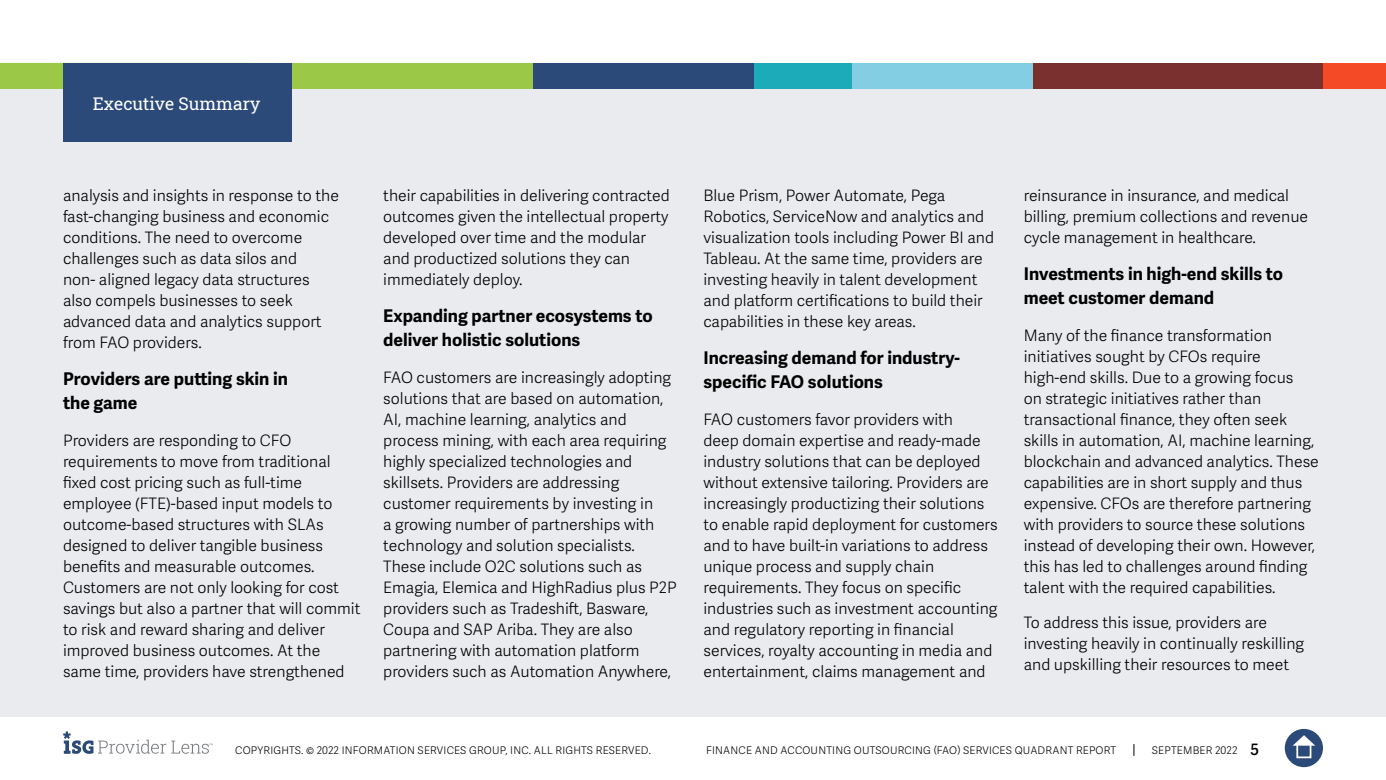
<style>
.page{position:relative;width:1386px;height:780px;background:#fff}
.page>*{position:absolute;margin:0;border:0;box-sizing:border-box;transform-origin:0 0}
.t1{font:700 17.5px/24.5px "Adelle Sans";color:#000101}
.t2{font:17.5px "Roboto Slab ISG P Regular";color:#fff}
.t3{font:300 15.75px/21px "Adelle Sans";color:#000}
.t4{font:300 10.5px "Adelle Sans";letter-spacing:.02em;color:#000}
.s1{font-weight:600;font-size:15.75px}
</style>
<div class="page">
<svg style="left:1133px;top:744px;width:1px;height:12px"></svg>
<div style="left:1285px;top:729px;width:38px;height:38px;background:#2b4a79;border-radius:50%"></div>
<svg style="left:1293px;top:735px;width:22px;height:10px"></svg>
<div style="left:1296px;top:743px;width:15px;height:15px;border:2px solid #fff"></div>
<svg style="left:63px;top:731px;width:150px;height:23px"></svg>
<div style="left:0;top:63px;width:1386px;height:654px;background:#e9ebee"></div>
<div style="left:0;top:63px;width:533px;height:25px;background:#9bc947"></div>
<div style="left:533px;top:63px;width:223px;height:25px;background:#2b4a79"></div>
<div style="left:850px;top:63px;width:184px;height:25px;background:#84cee3"></div>
<div style="left:1323px;top:63px;width:63px;height:25px;background:#f54a26"></div>
<div style="left:1033px;top:63px;width:290px;height:25px;background:#7a302e"></div>
<div style="left:754px;top:63px;width:98px;height:25px;background:#1cabb9"></div>
<div style="left:63px;top:63px;width:229px;height:79px;background:#2b4a79"></div>
<p class="t2" style="left:93px;top:91px;width:169px">Executive Summary</p>
<p class="t3" style="left:63px;top:185px;width:277px">analysis and insights in response to the fast-changing business and economic conditions. The need to overcome challenges such as data silos and<br>non- aligned legacy data structures also compels businesses to seek advanced data and analytics support from FAO providers.</p>
<p class="t1" style="left:63px;top:367px;width:227px">Providers are putting skin in the game</p>
<p class="t3" style="left:63px;top:430px;width:299px">Providers are responding to CFO requirements to move from traditional fixed cost pricing such as full-time employee (FTE)-based input models to outcome-based structures with SLAs designed to deliver tangible business benefits and measurable outcomes.<br>Customers are not only looking for cost savings but also a partner that will commit to risk and reward sharing and deliver improved business outcomes. At the same time, providers have strengthened</p>
<p class="t3" style="left:383px;top:185px;width:288px">their capabilities in delivering contracted outcomes given the intellectual property developed over time and the modular and productized solutions they can immediately deploy.</p>
<p class="t1" style="left:383px;top:304px;width:271px">Expanding partner ecosystems to deliver holistic solutions</p>
<p class="t3" style="left:383px;top:367px;width:295px">FAO customers are increasingly adopting solutions that are based on automation, AI, machine learning, analytics and process mining, with each area requiring highly specialized technologies and skillsets. Providers are addressing customer requirements by investing in<br>a growing number of partnerships with technology and solution specialists.<br>These include O2C solutions such as Emagia, Elemica and HighRadius plus P2P providers such as Tradeshift, Basware, Coupa and SAP Ariba. They are also partnering with automation platform providers such as Automation Anywhere,</p>
<p class="t3" style="left:703px;top:185px;width:292px">Blue Prism, Power Automate, Pega Robotics, ServiceNow and analytics and visualization tools including Power BI and Tableau. At the same time, providers are investing heavily in talent development and platform certifications to build their capabilities in these key areas.</p>
<p class="t1" style="left:704px;top:346px;width:258px">Increasing demand for industry&shy;specific FAO solutions</p>
<p class="t3" style="left:704px;top:409px;width:296px">FAO customers favor providers with<br>deep domain expertise and ready-made industry solutions that can be deployed without extensive tailoring. Providers are increasingly productizing their solutions to enable rapid deployment for customers and to have built-in variations to address unique process and supply chain requirements. They focus on specific industries such as investment accounting and regulatory reporting in financial services, royalty accounting in media and entertainment, claims management and</p>
<p class="t3" style="left:1024px;top:185px;width:286px">reinsurance in insurance, and medical billing, premium collections and revenue cycle management in healthcare.</p>
<p class="t1" style="left:1024px;top:262px;width:261px">Investments in high-end skills to meet customer demand</p>
<p class="t3" style="left:1024px;top:325px;width:297px">Many of the finance transformation initiatives sought by CFOs require high-end skills. Due to a growing focus<br>on strategic initiatives rather than transactional finance, they often seek skills in automation, AI, machine learning, blockchain and advanced analytics. These capabilities are in short supply and thus expensive. CFOs are therefore partnering with providers to source these solutions instead of developing their own. However, this has led to challenges around finding talent with the required capabilities.</p>
<p class="t3" style="left:1024px;top:612px;width:282px">To address this issue, providers are investing heavily in continually reskilling and upskilling their resources to meet</p>
<p class="t4" style="left:235px;top:744px;width:417px">COPYRIGHTS. © 2022 INFORMATION SERVICES GROUP, INC. ALL RIGHTS RESERVED.</p>
<p class="t4" style="left:706px;top:744px;width:412px">FINANCE AND ACCOUNTING OUTSOURCING (FAO) SERVICES QUADRANT REPORT</p>
<p class="t4" style="left:1152px;top:744px;width:109px">SEPTEMBER 2022 <span class="s1">5</span></p>
</div>
